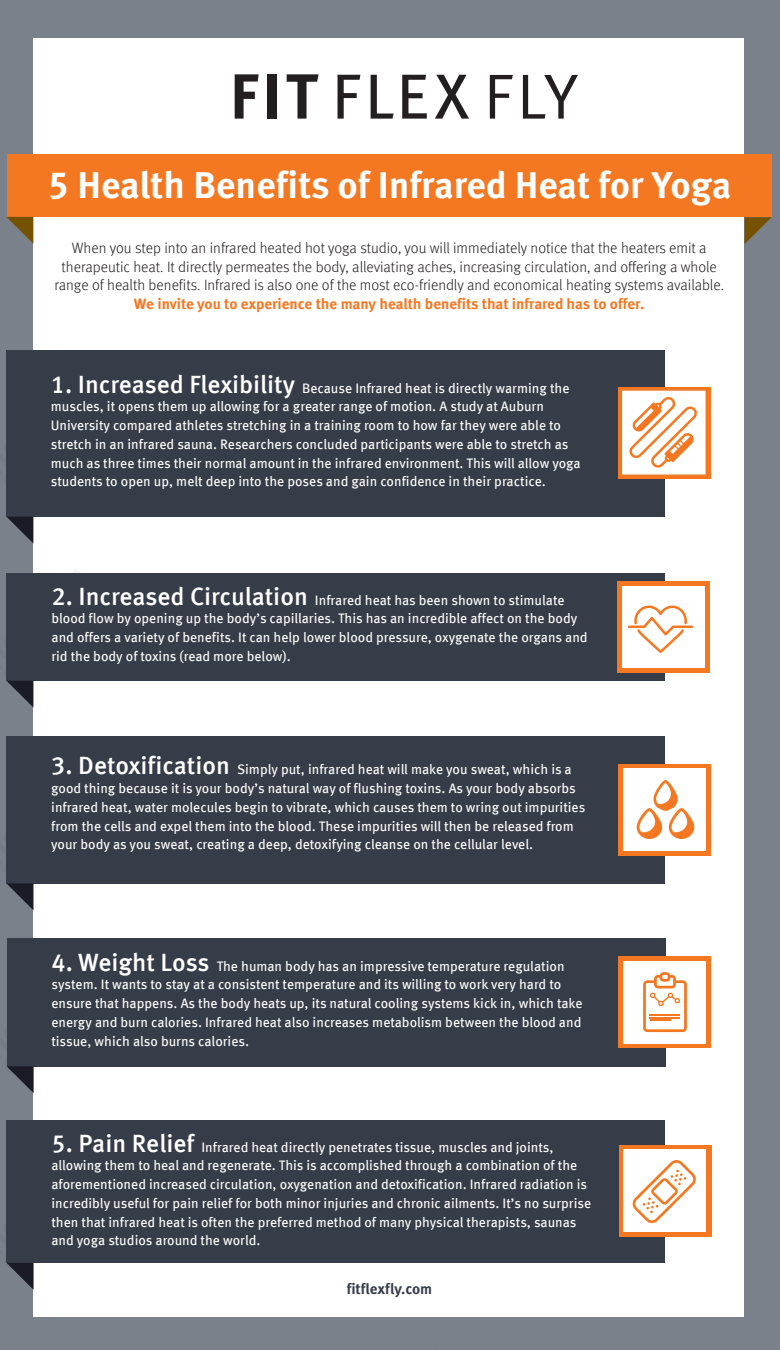
<style>
.page{position:relative;width:780px;height:1350px;background:#7a818a}
.page>*{position:absolute;margin:0;border:0;box-sizing:border-box;transform-origin:0 0}
.t1{font:700 37.5px "Meta Offc Pro";color:#fff}
.t2{font:300 15px/18.8px "Meta Offc Pro";color:#231f20;text-align:center}
.t3{font:700 15px "Meta Offc Pro";color:#f47721}
.t4{font:700 15px "Meta Offc Pro";color:#373d48}
.t5{font:13.75px/18.8px "Meta Offc Pro";color:#fff}
.s1{font-weight:500;font-size:25px}
</style>
<div class="page">
<div style="left:34px;top:39px;width:710px;height:1278px;background:#fff"></div>
<svg style="left:6px;top:373px;width:1px;height:138px"></svg>
<div style="left:7px;top:155px;width:765px;height:62px;background:#f47721"></div>
<svg style="left:6px;top:217px;width:27px;height:27px"></svg>
<svg style="left:745px;top:217px;width:27px;height:27px"></svg>
<div style="left:6px;top:1121px;width:659px;height:142px;background:#373d48"></div>
<svg style="left:6px;top:1263px;width:28px;height:28px"></svg>
<div style="left:7px;top:938px;width:658px;height:128px;background:#373d48"></div>
<svg style="left:6px;top:1066px;width:85px;height:30px"></svg>
<div style="left:6px;top:736px;width:659px;height:148px;background:#373d48"></div>
<svg style="left:7px;top:883px;width:27px;height:27px"></svg>
<div style="left:7px;top:350px;width:658px;height:167px;background:#373d48"></div>
<svg style="left:7px;top:517px;width:26px;height:26px"></svg>
<div style="left:6px;top:573px;width:659px;height:108px;background:#373d48"></div>
<svg style="left:7px;top:568px;width:27px;height:140px"></svg>
<div style="left:617px;top:581px;width:92px;height:92px;background:#f47721"></div>
<div style="left:618px;top:387px;width:92px;height:92px;background:#f47721"></div>
<div style="left:622px;top:391px;width:84px;height:84px;background:#fff;border:1px solid #fff"></div>
<div style="left:622px;top:586px;width:83px;height:82px;background:#fff"></div>
<div style="left:618px;top:764px;width:92px;height:92px;background:#f47721"></div>
<div style="left:619px;top:957px;width:92px;height:91px;background:#f47721"></div>
<div style="left:619px;top:1145px;width:93px;height:92px;background:#f47721"></div>
<div style="left:623px;top:1150px;width:83px;height:82px;background:#fff"></div>
<svg style="left:622px;top:390px;width:39px;height:85px"></svg>
<img style="left:630px;top:398px;width:67px;height:70px">
<img style="left:633px;top:1160px;width:63px;height:63px">
<svg style="left:643px;top:1170px;width:43px;height:43px"></svg>
<div style="left:623px;top:961px;width:83px;height:82px;background:#fff"></div>
<div style="left:623px;top:769px;width:83px;height:82px;background:#fff"></div>
<svg style="left:653px;top:780px;width:25px;height:50px"></svg>
<img style="left:669px;top:808px;width:25px;height:31px">
<img style="left:637px;top:808px;width:25px;height:31px">
<svg style="left:643px;top:972px;width:44px;height:60px"></svg>
<svg style="left:628px;top:606px;width:65px;height:47px"></svg>
<svg style="left:235px;top:74px;width:24px;height:45px"></svg>
<div style="left:268px;top:74px;width:9px;height:45px;background:#231f20"></div>
<svg style="left:287px;top:74px;width:32px;height:45px"></svg>
<svg style="left:338px;top:75px;width:22px;height:44px"></svg>
<svg style="left:371px;top:75px;width:23px;height:44px"></svg>
<svg style="left:402px;top:75px;width:25px;height:44px"></svg>
<svg style="left:435px;top:75px;width:34px;height:44px"></svg>
<svg style="left:490px;top:75px;width:23px;height:44px"></svg>
<svg style="left:523px;top:75px;width:55px;height:44px"></svg>
<h1 class="t1" style="left:48px;top:156px;width:685px">5 Health Benefits of Infrared Heat for Yoga</h1>
<p class="t2" style="left:54px;top:238px;width:671px">When you step into an infrared heated hot yoga studio, you will immediately notice that the heaters emit a therapeutic heat. It directly permeates the body, alleviating aches, increasing circulation, and offering a whole range of health benefits. Infrared is also one of the most eco-friendly and economical heating systems available.</p>
<p class="t3" style="left:134px;top:292px;width:512px">We invite you to experience the many health benefits that infrared has to offer.</p>
<p class="t5" style="left:51px;top:377px;width:531px"><span class="s1">1. Increased Flexibility</span> Because Infrared heat is directly warming the muscles, it opens them up allowing for a greater range of motion. A study at Auburn University compared athletes stretching in a training room to how far they were able to stretch in an infrared sauna. Researchers concluded participants were able to stretch as much as three times their normal amount in the infrared environment. This will allow yoga students to open up, melt deep into the poses and gain confidence in their practice.</p>
<p class="t5" style="left:51px;top:590px;width:538px"><span class="s1">2. Increased Circulation</span> Infrared heat has been shown to stimulate blood flow by opening up the body’s capillaries. This has an incredible affect on the body and offers a variety of benefits. It can help lower blood pressure, oxygenate the organs and rid the body of toxins (read more below).</p>
<p class="t5" style="left:51px;top:759px;width:536px"><span class="s1">3. Detoxification</span> Simply put, infrared heat will make you sweat, which is a good thing because it is your body’s natural way of flushing toxins. As your body absorbs infrared heat, water molecules begin to vibrate, which causes them to wring out impurities from the cells and expel them into the blood. These impurities will then be released from your body as you sweat, creating a deep, detoxifying cleanse on the cellular level.</p>
<p class="t5" style="left:51px;top:956px;width:533px"><span class="s1">4. Weight Loss</span> The human body has an impressive temperature regulation system. It wants to stay at a consistent temperature and its willing to work very hard to ensure that happens. As the body heats up, its natural cooling systems kick in, which take energy and burn calories. Infrared heat also increases metabolism between the blood and tissue, which also burns calories.</p>
<p class="t5" style="left:51px;top:1137px;width:541px"><span class="s1">5. Pain Relief</span> Infrared heat directly penetrates tissue, muscles and joints, allowing them to heal and regenerate. This is accomplished through a combination of the aforementioned increased circulation, oxygenation and detoxification. Infrared radiation is incredibly useful for pain relief for both minor injuries and chronic ailments. It’s no surprise then that infrared heat is often the preferred method of many physical therapists, saunas and yoga studios around the world.</p>
<p class="t4" style="left:347px;top:1277px;width:87px">fitflexfly.com</p>
</div>
